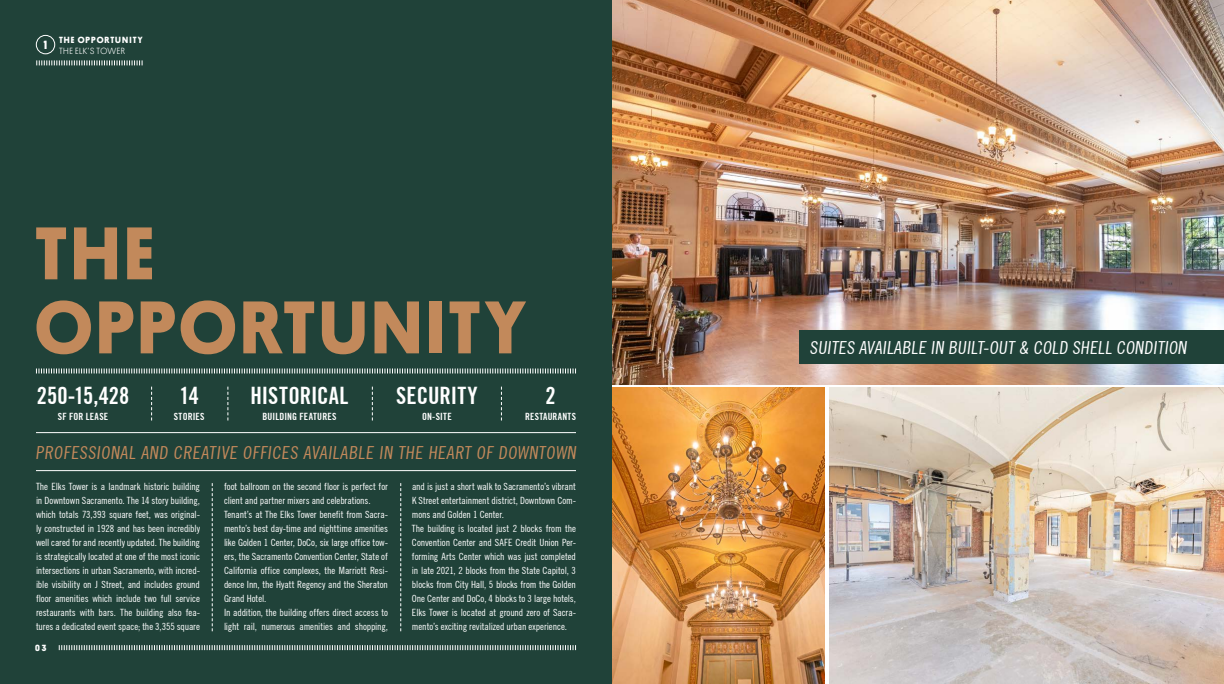
<style>
.page{position:relative;width:1224px;height:684px;background:#fff}
.page>*{position:absolute;margin:0;border:0;box-sizing:border-box;transform-origin:0 0}
.t1{font:700 75px/74px "Platform";letter-spacing:.05em;color:#c2895b}
.t2{font:700 condensed 24px "Trade Gothic No.20";color:#fff;scale:.96 1}
.t3{font:condensed 18px "Trade Gothic No.18";color:#c3895b}
.t4{font:condensed 18px "Trade Gothic No.18";color:#fff}
.t5{font:700 12px "Platform";color:#fff}
.t6{font:condensed 10px/14px "Trade Gothic No.18";letter-spacing:-.01em;color:#fff}
.t7{font:700 condensed 10px "Trade Gothic No.20";letter-spacing:.02em;color:#fff}
.t8{font:700 9px "Platform";letter-spacing:.12em;color:#fff}
.t9{font:300 9px "Platform";letter-spacing:.05em;color:#fff}
</style>
<div class="page">
<div style="left:0;top:0;width:612px;height:684px;background:#204239"></div>
<img style="left:612px;top:0;width:612px;height:385px">
<hr style="left:36px;top:470px;width:540px;height:1px;background:#fff">
<svg style="left:212px;top:483px;width:1px;height:148px"></svg>
<svg style="left:400px;top:483px;width:1px;height:148px"></svg>
<svg style="left:151px;top:387px;width:1px;height:34px"></svg>
<svg style="left:227px;top:387px;width:1px;height:34px"></svg>
<svg style="left:372px;top:387px;width:1px;height:34px"></svg>
<svg style="left:36px;top:60px;width:107px;height:5px"></svg>
<div style="left:36px;top:35px;width:19px;height:19px;border:1px solid #fff;border-radius:50%"></div>
<svg style="left:58px;top:645px;width:518px;height:6px"></svg>
<img style="left:612px;top:388px;width:212px;height:296px">
<hr style="left:36px;top:432px;width:540px;height:1px;background:#fff">
<svg style="left:36px;top:368px;width:540px;height:6px"></svg>
<img style="left:829px;top:388px;width:395px;height:296px">
<svg style="left:501px;top:387px;width:1px;height:34px"></svg>
<div style="left:799px;top:330px;width:425px;height:34px;background:#204239"></div>
<p class="t5" style="left:44px;top:36px;width:5px">1</p>
<p class="t8" style="left:59px;top:33px;width:85px">THE OPPORTUNITY</p>
<p class="t9" style="left:59px;top:44px;width:67px">THE ELK’S TOWER</p>
<h1 class="t1" style="left:35px;top:212px;width:492px">THE<br>OPPORTUNITY</h1>
<h2 class="t2" style="left:37px;top:380px;width:98px">250-15,428</h2>
<p class="t7" style="left:58px;top:410px;width:52px">SF FOR LEASE</p>
<h2 class="t2" style="left:179px;top:380px;width:22px">14</h2>
<p class="t7" style="left:174px;top:410px;width:32px">STORIES</p>
<h2 class="t2" style="left:251px;top:380px;width:103px">HISTORICAL</h2>
<p class="t7" style="left:263px;top:410px;width:75px">BUILDING FEATURES</p>
<h2 class="t2" style="left:396px;top:380px;width:86px">SECURITY</h2>
<p class="t7" style="left:422px;top:410px;width:31px">ON-SITE</p>
<h2 class="t2" style="left:546px;top:380px;width:12px">2</h2>
<p class="t7" style="left:525px;top:410px;width:52px">RESTAURANTS</p>
<h3 class="t3" style="left:36px;top:442px;width:545px">PROFESSIONAL AND CREATIVE OFFICES AVAILABLE IN THE HEART OF DOWNTOWN</h3>
<p class="t6" style="left:36px;top:480px;width:166px;text-align:justify">The Elks Tower is a landmark historic building in Downtown Sacramento. The 14 story building, which totals 73,393 square feet, was original&shy;ly constructed in 1928 and has been incredibly well cared for and recently updated. The building is strategically located at one of the most iconic intersections in urban Sacramento, with incred&shy;ible visibility on J Street, and includes ground floor amenities which include two full service restaurants with bars. The building also fea&shy;tures a dedicated event space; the 3,355 square</p>
<p class="t6" style="left:224px;top:480px;width:166px">foot ballroom on the second floor is perfect for client and partner mixers and celebrations.<br>Tenant’s at The Elks Tower benefit from Sacra&shy;mento’s best day-time and nighttime amenities like Golden 1 Center, DoCo, six large office tow&shy;ers, the Sacramento Convention Center, State of California office complexes, the Marriott Resi&shy;dence Inn, the Hyatt Regency and the Sheraton Grand Hotel.<br>In addition, the building offers direct access to light rail, numerous amenities and shopping,</p>
<p class="t6" style="left:412px;top:480px;width:166px">and is just a short walk to Sacramento’s vibrant K Street entertainment district, Downtown Com&shy;mons and Golden 1 Center.<br>The building is located just 2 blocks from the Convention Center and SAFE Credit Union Per&shy;forming Arts Center which was just completed in late 2021, 2 blocks from the State Capitol, 3 blocks from City Hall, 5 blocks from the Golden One Center and DoCo, 4 blocks to 3 large hotels, Elks Tower is located at ground zero of Sacra&shy;mento’s exciting revitalized urban experience.</p>
<p class="t8" style="left:35px;top:642px;width:13px">03</p>
<h3 class="t4" style="left:810px;top:336px;width:381px">SUITES AVAILABLE IN BUILT-OUT &amp; COLD SHELL CONDITION</h3>
</div>
